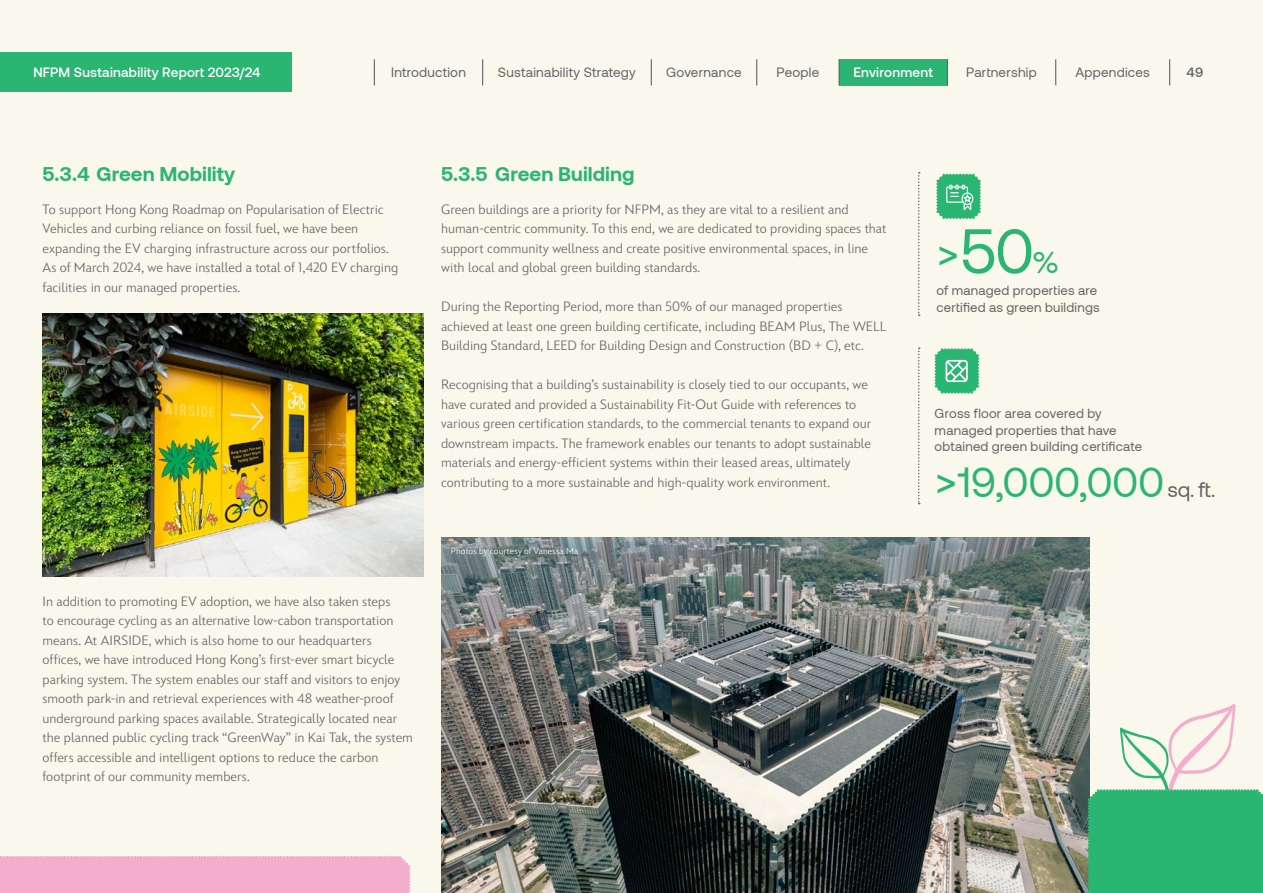
<style>
.page{position:relative;width:1263px;height:893px;background:#faf7ed}
.page>*{position:absolute;margin:0;border:0;box-sizing:border-box;transform-origin:0 0}
.t1{font:63px "Aeonik";color:#2bb573}
.t2{font:42px "Aeonik";letter-spacing:-.015em;color:#2bb573}
.Sub-title{font:700 20.25px "Aeonik";color:#2bb573}
.Body{font:300 13.5px/19.5px "Inspire TWDC";color:#636366}
.t3{font:13.5px "Aeonik";letter-spacing:.015em;color:#636366}
.t4{font:500 13.5px "Aeonik";letter-spacing:.02em;color:#fff}
.t5{font:500 13.5px "Aeonik";color:#636366}
.t6{font:13.2px/16.5px "Aeonik";letter-spacing:.02em;color:#636363}
.Footnote{font:300 9px "Inspire TWDC";letter-spacing:.015em;color:#fff}
.s1{font-size:45px}
.s2{font-size:30px}
.s3{font-size:21px;color:#636363}
</style>
<div class="page">
<div style="left:839px;top:59px;width:108px;height:26px;background:#2bb573"></div>
<svg style="left:374px;top:59px;width:1px;height:26px"></svg>
<svg style="left:482px;top:59px;width:1px;height:26px"></svg>
<svg style="left:651px;top:59px;width:1px;height:26px"></svg>
<svg style="left:756px;top:59px;width:1px;height:26px"></svg>
<hr style="left:838px;top:59px;width:2px;height:26px;background:#636366">
<svg style="left:947px;top:59px;width:1px;height:26px"></svg>
<svg style="left:1055px;top:59px;width:1px;height:26px"></svg>
<svg style="left:1169px;top:59px;width:1px;height:26px"></svg>
<div style="left:0;top:856px;width:411px;height:37px;background:#f5adcc"></div>
<img style="left:441px;top:538px;width:648px;height:355px">
<img style="left:43px;top:314px;width:380px;height:263px">
<svg style="left:918px;top:172px;width:2px;height:144px"></svg>
<svg style="left:936px;top:174px;width:45px;height:45px"></svg>
<svg style="left:918px;top:348px;width:2px;height:156px"></svg>
<svg style="left:935px;top:348px;width:44px;height:46px"></svg>
<svg style="left:1086px;top:704px;width:177px;height:189px"></svg>
<div style="left:0;top:52px;width:291px;height:39px;background:#2bb573"></div>
<p class="t4" style="left:33px;top:65px;width:229px">NFPM Sustainability Report 2023/24</p>
<p class="t3" style="left:391px;top:65px;width:76px">Introduction</p>
<p class="t3" style="left:498px;top:65px;width:139px">Sustainability Strategy</p>
<p class="t3" style="left:666px;top:65px;width:77px">Governance</p>
<p class="t3" style="left:777px;top:65px;width:44px">People</p>
<p class="t4" style="left:853px;top:65px;width:81px">Environment</p>
<p class="t3" style="left:966px;top:65px;width:72px">Partnership</p>
<p class="t3" style="left:1075px;top:65px;width:76px">Appendices</p>
<p class="t5" style="left:1186px;top:65px;width:18px">49</p>
<p class="Sub-title" style="left:43px;top:163px;width:194px">5.3.4 Green Mobility</p>
<p class="Body" style="left:43px;top:200px;width:357px">To support Hong Kong Roadmap on Popularisation of Electric Vehicles and curbing reliance on fossil fuel, we have been expanding the EV charging infrastructure across our portfolios.<br>As of March 2024, we have installed a total of 1,420 EV charging facilities in our managed properties.</p>
<p class="Body" style="left:43px;top:592px;width:372px">In addition to promoting EV adoption, we have also taken steps<br>to encourage cycling as an alternative low-cabon transportation means. At AIRSIDE, which is also home to our headquarters offices, we have introduced Hong Kong’s first-ever smart bicycle parking system. The system enables our staff and visitors to enjoy smooth park-in and retrieval experiences with 48 weather-proof underground parking spaces available. Strategically located near the planned public cycling track “GreenWay” in Kai Tak, the system offers accessible and intelligent options to reduce the carbon footprint of our community members.</p>
<p class="Sub-title" style="left:441px;top:163px;width:195px">5.3.5 Green Building</p>
<p class="Body" style="left:441px;top:200px;width:447px">Green buildings are a priority for NFPM, as they are vital to a resilient and human-centric community. To this end, we are dedicated to providing spaces that support community wellness and create positive environmental spaces, in line with local and global green building standards.</p>
<p class="Body" style="left:441px;top:297px;width:447px">During the Reporting Period, more than 50% of our managed properties achieved at least one green building certificate, including BEAM Plus, The WELL<br>Building Standard, LEED for Building Design and Construction (BD + C), etc.</p>
<p class="Body" style="left:441px;top:375px;width:432px">Recognising that a building’s sustainability is closely tied to our occupants, we have curated and provided a Sustainability Fit-Out Guide with references to various green certification standards, to the commercial tenants to expand our downstream impacts. The framework enables our tenants to adopt sustainable materials and energy-efficient systems within their leased areas, ultimately contributing to a more sustainable and high-quality work environment.</p>
<p class="Footnote" style="left:451px;top:545px;width:129px">Photos by courtesy of Vanessa Ma</p>
<p class="t1" style="left:936px;top:217px;width:124px"><span class="s1">&gt;</span>50<span class="s2">%</span></p>
<p class="t6" style="left:936px;top:282px;width:165px">of managed properties are certified as green buildings</p>
<p class="t6" style="left:935px;top:405px;width:209px">Gross floor area covered by managed properties that have obtained green building certificate</p>
<p class="t2" style="left:935px;top:459px;width:282px"><span class="s1">&gt;</span>19,000,000 <span class="s3">sq. ft.</span></p>
</div>
